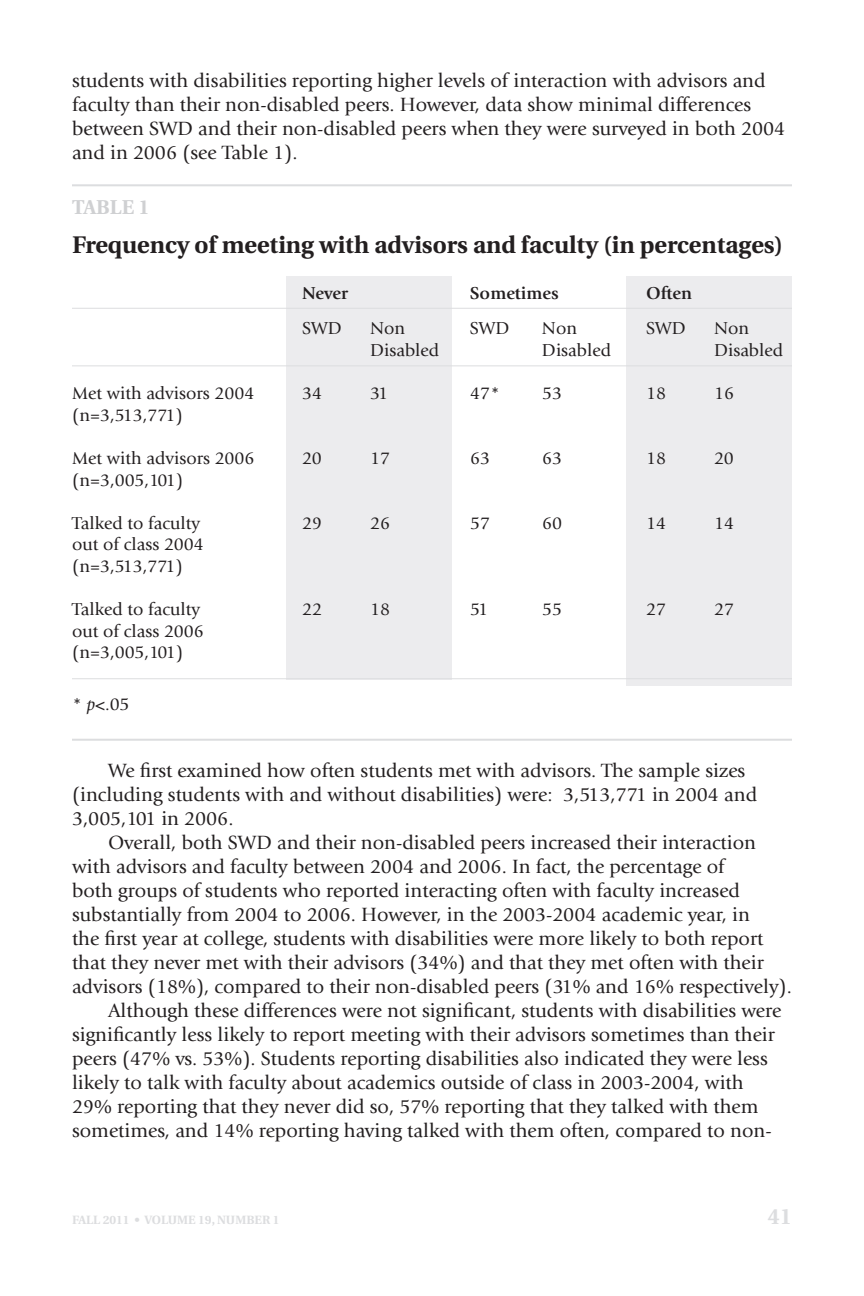
<style>
.page{position:relative;width:864px;height:1296px;background:#fff}
.page>*{position:absolute;margin:0;border:0;box-sizing:border-box;transform-origin:0 0}
.t1{font:700 24px "Utopia";color:#231f20}
.t2{font:700 22px "Utopia";color:#dcdddf}
.t3{font:20px/24px "Giovanni";color:#231f20}
.t4{font:700 20px "Utopia";color:#cfd0d2}
.t5{font:18px/21.6px "Giovanni";color:#231f20}
.t6{font:700 18px "Giovanni";color:#231f20}
.t7{font:700 12px "Utopia";color:#dcdddf}
.s1{font-style:italic}
</style>
<div class="page">
<div style="left:286px;top:276px;width:165px;height:403px;background:#ececee"></div>
<div style="left:627px;top:276px;width:165px;height:409px;background:#ececee"></div>
<hr style="left:72px;top:184px;width:720px;height:2px;background:#dcdddf">
<hr style="left:72px;top:739px;width:720px;height:2px;background:#dcdddf">
<hr style="left:72px;top:308px;width:720px;height:1px;background:#dcdddf">
<hr style="left:72px;top:365px;width:720px;height:1px;background:#dcdddf">
<hr style="left:72px;top:678px;width:720px;height:1px;background:#dcdddf">
<p class="t3" style="left:72px;top:69px;width:715px">students with disabilities reporting higher levels of interaction with advisors and faculty than their non-disabled peers. However, data show minimal differences between SWD and their non-disabled peers when they were surveyed in both 2004 and in 2006 (see Table 1).</p>
<p class="t4" style="left:72px;top:196px;width:79px">TABLE 1</p>
<p class="t1" style="left:72px;top:231px;width:713px">Frequency of meeting with advisors and faculty (in percentages)</p>
<p class="t6" style="left:302px;top:282px;width:48px">Never</p>
<p class="t6" style="left:470px;top:282px;width:90px">Sometimes</p>
<p class="t6" style="left:646px;top:282px;width:48px">Often</p>
<p class="t5" style="left:302px;top:318px;width:41px">SWD</p>
<p class="t5" style="left:370px;top:318px;width:37px">Non</p>
<p class="t5" style="left:470px;top:318px;width:41px">SWD</p>
<p class="t5" style="left:542px;top:318px;width:37px">Non</p>
<p class="t5" style="left:646px;top:318px;width:41px">SWD</p>
<p class="t5" style="left:714px;top:318px;width:37px">Non</p>
<p class="t5" style="left:370px;top:340px;width:71px">Disabled</p>
<p class="t5" style="left:542px;top:340px;width:71px">Disabled</p>
<p class="t5" style="left:714px;top:340px;width:71px">Disabled</p>
<p class="t5" style="left:72px;top:383px;width:184px">Met with advisors 2004</p>
<p class="t5" style="left:302px;top:383px;width:22px">34</p>
<p class="t5" style="left:370px;top:383px;width:20px">31</p>
<p class="t5" style="left:470px;top:383px;width:32px">47*</p>
<p class="t5" style="left:542px;top:383px;width:22px">53</p>
<p class="t5" style="left:646px;top:383px;width:22px">18</p>
<p class="t5" style="left:714px;top:383px;width:22px">16</p>
<p class="t5" style="left:72px;top:404px;width:112px">(n=3,513,771)</p>
<p class="t5" style="left:72px;top:448px;width:184px">Met with advisors 2006</p>
<p class="t5" style="left:302px;top:448px;width:21px">20</p>
<p class="t5" style="left:370px;top:448px;width:22px">17</p>
<p class="t5" style="left:470px;top:448px;width:22px">63</p>
<p class="t5" style="left:542px;top:448px;width:22px">63</p>
<p class="t5" style="left:646px;top:448px;width:22px">18</p>
<p class="t5" style="left:714px;top:448px;width:21px">20</p>
<p class="t5" style="left:72px;top:469px;width:113px">(n=3,005,101)</p>
<p class="t5" style="left:72px;top:512px;width:129px">Talked to faculty</p>
<p class="t5" style="left:302px;top:512px;width:22px">29</p>
<p class="t5" style="left:370px;top:512px;width:22px">26</p>
<p class="t5" style="left:470px;top:512px;width:22px">57</p>
<p class="t5" style="left:542px;top:512px;width:22px">60</p>
<p class="t5" style="left:646px;top:512px;width:22px">14</p>
<p class="t5" style="left:714px;top:512px;width:22px">14</p>
<p class="t5" style="left:72px;top:534px;width:133px">out of class 2004 (n=3,513,771)</p>
<p class="t5" style="left:72px;top:599px;width:129px">Talked to faculty</p>
<p class="t5" style="left:302px;top:599px;width:22px">22</p>
<p class="t5" style="left:370px;top:599px;width:22px">18</p>
<p class="t5" style="left:470px;top:599px;width:20px">51</p>
<p class="t5" style="left:542px;top:599px;width:22px">55</p>
<p class="t5" style="left:646px;top:599px;width:22px">27</p>
<p class="t5" style="left:714px;top:599px;width:22px">27</p>
<p class="t5" style="left:72px;top:620px;width:133px">out of class 2006 (n=3,005,101)</p>
<p class="t5" style="left:72px;top:694px;width:59px">* <span class="s1">p</span>&lt;.05</p>
<p class="t3" style="left:72px;top:758px;width:687px;text-indent:36px">We first examined how often students met with advisors. The sample sizes (including students with and without disabilities) were: 3,513,771 in 2004 and<br>3,005,101 in 2006.</p>
<p class="t3" style="left:108px;top:830px;width:650px">Overall, both SWD and their non-disabled peers increased their interaction</p>
<p class="t3" style="left:72px;top:854px;width:654px">with advisors and faculty between 2004 and 2006. In fact, the percentage of</p>
<p class="t3" style="left:72px;top:878px;width:670px">both groups of students who reported interacting often with faculty increased</p>
<p class="t3" style="left:72px;top:902px;width:679px">substantially from 2004 to 2006. However, in the 2003-2004 academic year, in</p>
<p class="t3" style="left:72px;top:926px;width:693px">the first year at college, students with disabilities were more likely to both report</p>
<p class="t3" style="left:72px;top:950px;width:693px">that they never met with their advisors (34%) and that they met often with their</p>
<p class="t3" style="left:72px;top:974px;width:721px">advisors (18%), compared to their non-disabled peers (31% and 16% respectively).</p>
<p class="t3" style="left:108px;top:998px;width:675px">Although these differences were not significant, students with disabilities were</p>
<p class="t3" style="left:72px;top:1022px;width:704px">significantly less likely to report meeting with their advisors sometimes than their</p>
<p class="t3" style="left:72px;top:1046px;width:697px">peers (47% vs. 53%). Students reporting disabilities also indicated they were less</p>
<p class="t3" style="left:72px;top:1070px;width:673px">likely to talk with faculty about academics outside of class in 2003-2004, with</p>
<p class="t3" style="left:72px;top:1094px;width:688px">29% reporting that they never did so, 57% reporting that they talked with them</p>
<p class="t3" style="left:72px;top:1118px;width:701px">sometimes, and 14% reporting having talked with them often, compared to non-</p>
<p class="t7" style="left:72px;top:1213px;width:209px">FALL 2011 • VOLUME 19, NUMBER 1</p>
<p class="t2" style="left:767px;top:1204px;width:26px">41</p>
</div>
